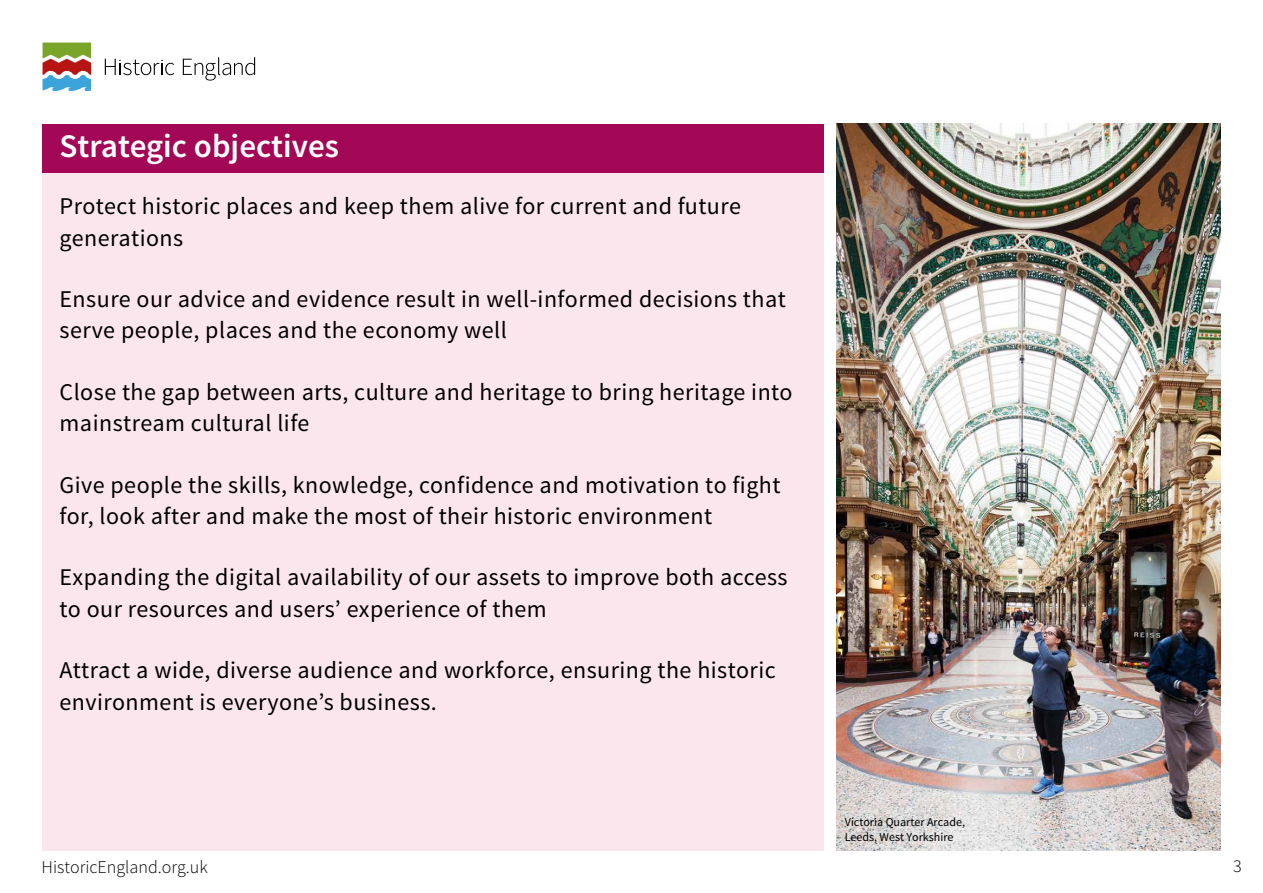
<style>
.page{position:relative;width:1263px;height:893px;background:#fff}
.page>*{position:absolute;margin:0;border:0;box-sizing:border-box;transform-origin:0 0}
.t1{font:600 33px "Source Sans Pro";color:#fff}
.t2{font:24px/31.5px "Source Sans Pro";letter-spacing:.02em;color:#000}
.t3{font:300 18px "Source Sans Pro";color:#000}
.t4{font:12px/14.4px "Source Sans Pro";color:#000}
</style>
<div class="page">
<svg style="left:43px;top:43px;width:48px;height:48px"></svg>
<svg style="left:105px;top:59px;width:69px;height:16px"></svg>
<svg style="left:183px;top:57px;width:72px;height:24px"></svg>
<div style="left:43px;top:124px;width:780px;height:726px;background:#fce6ee"></div>
<div style="left:43px;top:124px;width:780px;height:48px;background:#a30856"></div>
<img style="left:836px;top:124px;width:384px;height:726px">
<h1 class="t1" style="left:60px;top:125px;width:281px">Strategic objectives</h1>
<p class="t2" style="left:60px;top:191px;width:683px">Protect historic places and keep them alive for current and future generations</p>
<p class="t2" style="left:60px;top:284px;width:728px">Ensure our advice and evidence result in well-informed decisions that serve people, places and the economy well</p>
<p class="t2" style="left:60px;top:376px;width:735px">Close the gap between arts, culture and heritage to bring heritage into mainstream cultural life</p>
<p class="t2" style="left:60px;top:469px;width:722px">Give people the skills, knowledge, confidence and motivation to fight for, look after and make the most of their historic environment</p>
<p class="t2" style="left:60px;top:562px;width:730px">Expanding the digital availability of our assets to improve both access to our resources and users’ experience of them</p>
<p class="t2" style="left:60px;top:655px;width:718px">Attract a wide, diverse audience and workforce, ensuring the historic environment is everyone’s business.</p>
<p class="t3" style="left:42px;top:856px;width:168px">HistoricEngland.org.uk</p>
<p class="t4" style="left:845px;top:815px;width:122px">Victoria Quarter Arcade,<br>Leeds, West Yorkshire</p>
<p class="t3" style="left:1233px;top:855px;width:10px">3</p>
</div>
